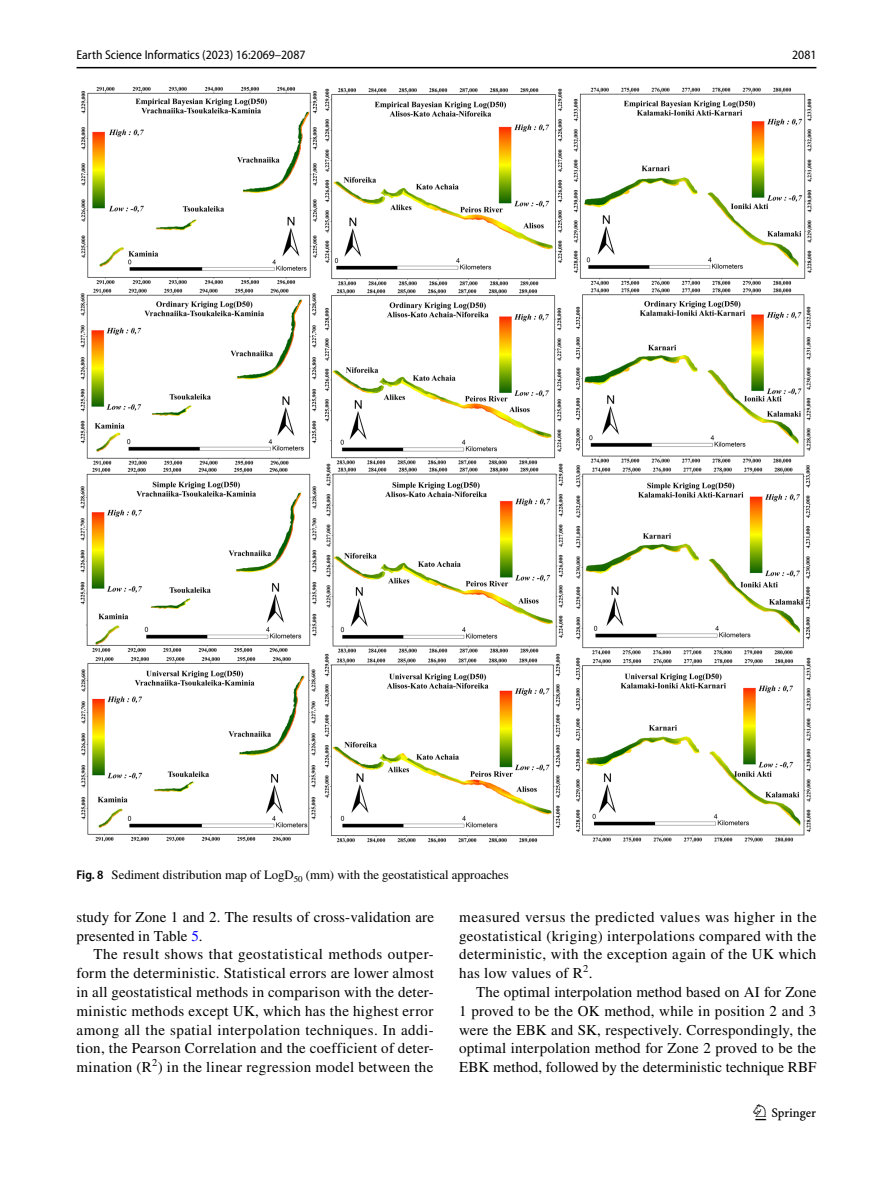
<style>
.page{position:relative;width:893px;height:1187px;background:#fff}
.page>*{position:absolute;margin:0;border:0;box-sizing:border-box;transform-origin:0 0}
.t1{font:22.5px "Springnew Regular 3";color:#000}
.t2{font:15px/18.8px "STIX";letter-spacing:.01em;color:#000;text-align:justify}
.t3{font:12.75px "STIX";color:#000}
.t4{font:semi-condensed 12.75px "Myriad Pro";color:#000}
.s1{font-family:"Myriad Pro";font-weight:600;font-stretch:semi-condensed}
.s2{color:#00f}
</style>
<div class="page">
<hr style="left:77px;top:67px;width:739px;height:1px;background:#000">
<img style="left:81px;top:87px;width:731px;height:756px">
<p class="t4" style="left:77px;top:48px;width:230px">Earth Science Informatics (2023) 16:2069–2087</p>
<p class="t4" style="left:792px;top:48px;width:26px">2081</p>
<p class="t3" style="left:77px;top:865px;width:434px"><span class="s1">Fig. 8</span> Sediment distribution map of LogD<sub>50</sub> (mm) with the geostatistical approaches</p>
<p class="t2" style="left:77px;top:908px;width:359px">study for Zone 1 and 2. The results of cross-validation are presented in Table <span class="s2">5</span>.</p>
<p class="t2" style="left:77px;top:946px;width:359px;text-indent:17px">The result shows that geostatistical methods outper&shy;form the deterministic. Statistical errors are lower almost in all geostatistical methods in comparison with the deter&shy;ministic methods except UK, which has the highest error among all the spatial interpolation techniques. In addi&shy;tion, the Pearson Correlation and the coefficient of deter&shy;mination (R<sup>2</sup>) in the linear regression model between the</p>
<p class="t2" style="left:459px;top:908px;width:359px">measured versus the predicted values was higher in the geostatistical (kriging) interpolations compared with the deterministic, with the exception again of the UK which has low values of R<sup>2</sup>.</p>
<p class="t2" style="left:459px;top:983px;width:359px;text-indent:17px">The optimal interpolation method based on AI for Zone 1 proved to be the OK method, while in position 2 and 3 were the EBK and SK, respectively. Correspondingly, the optimal interpolation method for Zone 2 proved to be the EBK method, followed by the deterministic technique RBF</p>
<h1 class="t1" style="left:755px;top:1104px;width:62px">1 3</h1>
</div>
